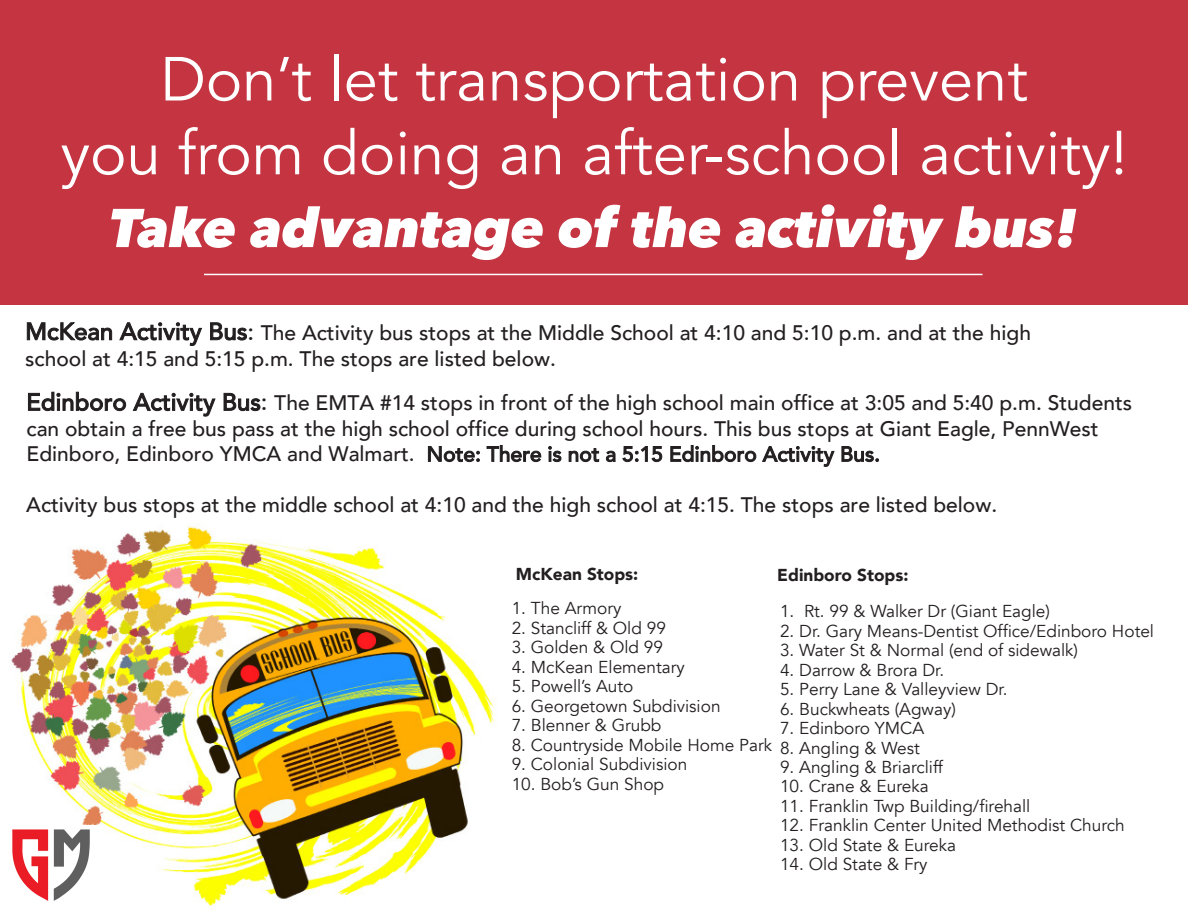
<style>
.page{position:relative;width:1188px;height:918px;background:#fff}
.page>*{position:absolute;margin:0;border:0;box-sizing:border-box;transform-origin:0 0}
.t1{font:61.5px/73.8px "Avenir";color:#fff;text-align:center}
.t2{font:italic 800 54px "Avenir Next";color:#fff}
.t3{font:500 21px/25.5px "Avenir";color:#231f20}
.t4{font:17.25px "Avenir";color:#231f20}
.t5{font:900 17.25px "Avenir";color:#231f20}
.s1{font-size:24px}
</style>
<div class="page">
<div style="left:0;top:0;width:1188px;height:304px;background:#c43441"></div>
<img style="left:11px;top:523px;width:483px;height:385px">
<hr style="left:204px;top:274px;width:778px;height:1px;background:#fff">
<img style="left:11px;top:826px;width:89px;height:80px">
<h1 class="t1" style="left:60px;top:44px;width:1069px">Don’t let transportation prevent<br>you from doing an after-school activity!</h1>
<h2 class="t2" style="left:110px;top:193px;width:970px">Take advantage of the activity bus!</h2>
<p class="t3" style="left:25px;top:318px;width:1007px"><span class="s1">McKean Activity Bus:</span> The Activity bus stops at the Middle School at 4:10 and 5:10 p.m. and at the high school at 4:15 and 5:15 p.m. The stops are listed below.</p>
<p class="t3" style="left:26px;top:389px;width:1107px"><span class="s1">Edinboro Activity Bus:</span> The EMTA #14 stops in front of the high school main office at 3:05 and 5:40 p.m. Students can obtain a free bus pass at the high school office during school hours. This bus stops at Giant Eagle, PennWest<br>Edinboro, Edinboro YMCA and Walmart. Note: There is not a 5:15 Edinboro Activity Bus.</p>
<p class="t3" style="left:26px;top:491px;width:972px">Activity bus stops at the middle school at 4:10 and the high school at 4:15. The stops are listed below.</p>
<p class="t5" style="left:516px;top:562px;width:124px">McKean Stops:</p>
<p class="t4" style="left:512px;top:597px;width:111px">1. The Armory</p>
<p class="t4" style="left:512px;top:617px;width:156px">2. Stancliff &amp; Old 99</p>
<p class="t4" style="left:512px;top:636px;width:153px">3. Golden &amp; Old 99</p>
<p class="t4" style="left:512px;top:656px;width:175px">4. McKean Elementary</p>
<p class="t4" style="left:512px;top:675px;width:123px">5. Powell’s Auto</p>
<p class="t4" style="left:512px;top:695px;width:210px">6. Georgetown Subdivision</p>
<p class="t4" style="left:512px;top:714px;width:151px">7. Blenner &amp; Grubb</p>
<p class="t4" style="left:512px;top:734px;width:262px">8. Countryside Mobile Home Park</p>
<p class="t4" style="left:512px;top:753px;width:177px">9. Colonial Subdivision</p>
<p class="t4" style="left:512px;top:773px;width:154px">10. Bob’s Gun Shop</p>
<p class="t5" style="left:777px;top:564px;width:133px">Edinboro Stops:</p>
<p class="t4" style="left:780px;top:600px;width:271px">1. Rt. 99 &amp; Walker Dr (Giant Eagle)</p>
<p class="t4" style="left:780px;top:619px;width:376px">2. Dr. Gary Means-Dentist Office/Edinboro Hotel</p>
<p class="t4" style="left:780px;top:639px;width:300px">3. Water St &amp; Normal (end of sidewalk)</p>
<p class="t4" style="left:780px;top:658px;width:166px">4. Darrow &amp; Brora Dr.</p>
<p class="t4" style="left:780px;top:678px;width:229px">5. Perry Lane &amp; Valleyview Dr.</p>
<p class="t4" style="left:780px;top:697px;width:177px">6. Buckwheats (Agway)</p>
<p class="t4" style="left:780px;top:717px;width:146px">7. Edinboro YMCA</p>
<p class="t4" style="left:780px;top:736px;width:141px">8. Angling &amp; West</p>
<p class="t4" style="left:780px;top:756px;width:164px">9. Angling &amp; Briarcliff</p>
<p class="t4" style="left:780px;top:775px;width:150px">10. Crane &amp; Eureka</p>
<p class="t4" style="left:780px;top:795px;width:252px">11. Franklin Twp Building/firehall</p>
<p class="t4" style="left:780px;top:814px;width:346px">12. Franklin Center United Methodist Church</p>
<p class="t4" style="left:780px;top:834px;width:178px">13. Old State &amp; Eureka</p>
<p class="t4" style="left:780px;top:853px;width:149px">14. Old State &amp; Fry</p>
</div>
